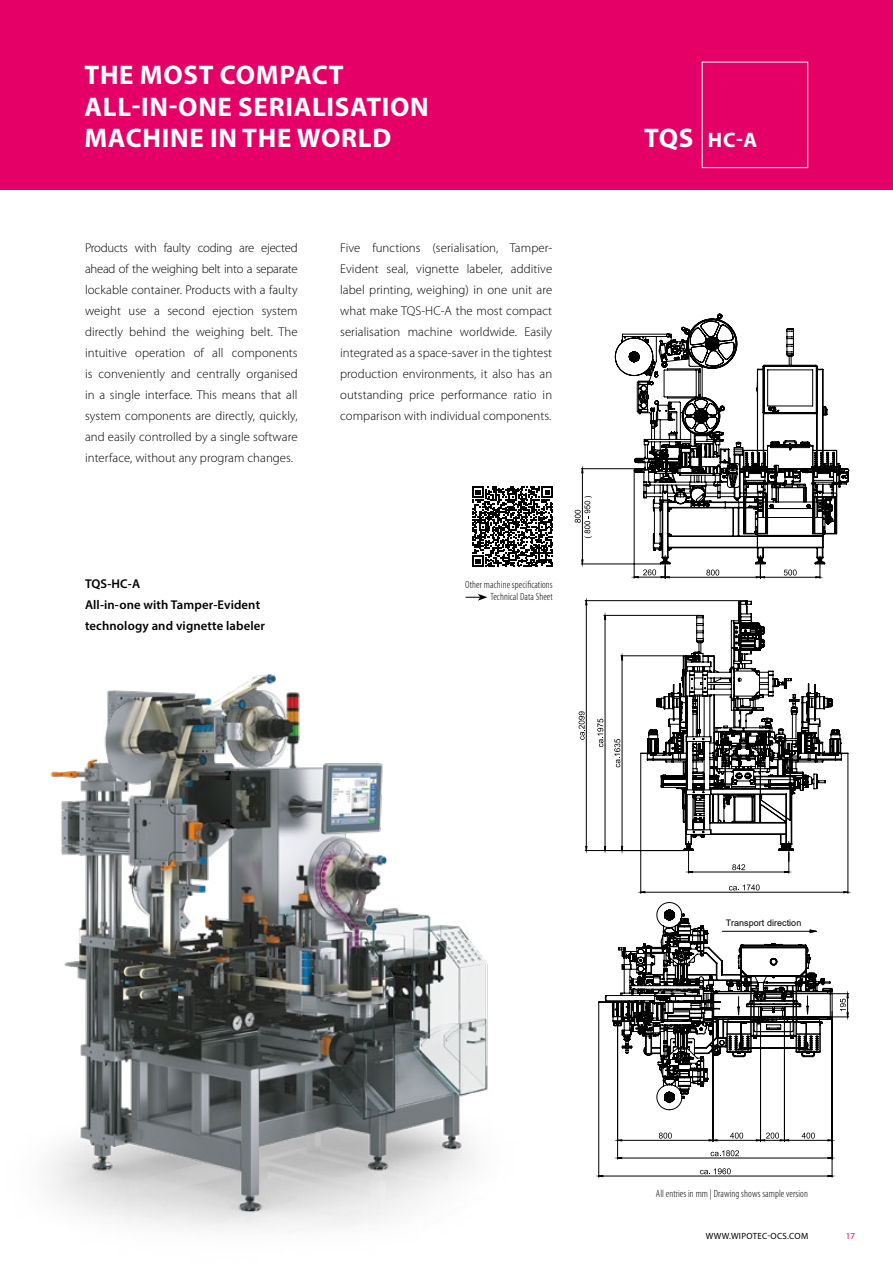
<style>
.page{position:relative;width:893px;height:1263px;background:#fff}
.page>*{position:absolute;margin:0;border:0;box-sizing:border-box;transform-origin:0 0}
.t1{font:700 27px/31.5px "Myriad Pro";letter-spacing:.025em;color:#fff}
.t2{font:700 21px "Myriad Pro";color:#fff}
.t3{font:300 12.75px/21px "Myriad Pro";letter-spacing:.005em;color:#000;text-align:justify}
.t4{font:600 12.75px/21px "Myriad Pro";letter-spacing:.01em;color:#000}
.t5{font:300 condensed 10.5px/12.6px "Myriad Pro";letter-spacing:.01em;color:#000;text-align:right}
.t6{font:9px "Myriad Pro";letter-spacing:.03em;color:#000}
.t7{font:9px "Arial";letter-spacing:.005em;color:#000}
.t8{font:9px "Myriad Pro";color:#e50068}
.s1{font-size:27px}
</style>
<div class="page">
<img style="left:48px;top:674px;width:598px;height:556px">
<svg style="left:472px;top:486px;width:81px;height:81px"></svg>
<div style="left:0;top:0;width:893px;height:189px;background:#e50068"></div>
<svg style="left:615px;top:313px;width:234px;height:221px"></svg>
<svg style="left:575px;top:442px;width:262px;height:136px"></svg>
<svg style="left:579px;top:711px;width:6px;height:29px"></svg>
<svg style="left:585px;top:601px;width:263px;height:292px"></svg>
<hr style="left:641px;top:892px;width:207px;height:1px;background:#000">
<hr style="left:640px;top:753px;width:1px;height:140px;background:#000">
<hr style="left:848px;top:753px;width:1px;height:140px;background:#000">
<hr style="left:586px;top:601px;width:1px;height:249px;background:#000">
<hr style="left:585px;top:600px;width:161px;height:1px;background:#000">
<hr style="left:585px;top:850px;width:99px;height:1px;background:#000">
<hr style="left:622px;top:656px;width:1px;height:194px;background:#000">
<hr style="left:621px;top:655px;width:65px;height:1px;background:#000">
<hr style="left:604px;top:615px;width:93px;height:1px;background:#000">
<svg style="left:597px;top:615px;width:9px;height:235px"></svg>
<svg style="left:688px;top:851px;width:101px;height:22px"></svg>
<svg style="left:640px;top:600px;width:208px;height:251px"></svg>
<svg style="left:714px;top:728px;width:77px;height:93px"></svg>
<svg style="left:599px;top:1018px;width:249px;height:159px"></svg>
<hr style="left:618px;top:1158px;width:214px;height:1px;background:#000">
<hr style="left:617px;top:1002px;width:1px;height:157px;background:#000">
<hr style="left:713px;top:1140px;width:47px;height:1px;background:#000">
<hr style="left:784px;top:1140px;width:48px;height:1px;background:#000">
<hr style="left:599px;top:1176px;width:233px;height:1px;background:#000">
<hr style="left:832px;top:1011px;width:1px;height:166px;background:#000">
<hr style="left:598px;top:1002px;width:1px;height:175px;background:#000">
<hr style="left:618px;top:1140px;width:95px;height:1px;background:#000">
<hr style="left:713px;top:1002px;width:1px;height:139px;background:#000">
<hr style="left:784px;top:1016px;width:1px;height:125px;background:#000">
<hr style="left:760px;top:1016px;width:1px;height:125px;background:#000">
<svg style="left:756px;top:1132px;width:33px;height:9px"></svg>
<svg style="left:833px;top:993px;width:16px;height:25px"></svg>
<svg style="left:598px;top:902px;width:235px;height:208px"></svg>
<svg style="left:727px;top:975px;width:93px;height:78px"></svg>
<svg style="left:466px;top:594px;width:21px;height:7px"></svg>
<h1 class="t1" style="left:85px;top:58px;width:346px">THE MOST COMPACT<br>ALL-IN-ONE SERIALISATION<br>MACHINE IN THE WORLD</h1>
<p class="t3" style="left:85px;top:237px;width:214px">Products with faulty coding are ejected ahead of the weighing belt into a separate lockable container. Products with a faulty weight use a second ejection system directly behind the weighing belt. The intuitive operation of all components is conveniently and centrally organised in a single interface. This means that all system components are directly, quickly, and easily controlled by a single software interface, without any program changes.</p>
<p class="t3" style="left:340px;top:237px;width:214px">Five functions (serialisation, Tamper-Evident seal, vignette labeler, additive label printing, weighing) in one unit are what make TQS-HC-A the most compact serialisation machine worldwide. Easily integrated as a space-saver in the tightest production environments, it also has an outstanding price performance ratio in comparison with individual components.</p>
<p class="t4" style="left:85px;top:573px;width:182px">TQS-HC-A<br>All-in-one with Tamper-Evident technology and vignette labeler</p>
<p class="t5" style="left:465px;top:578px;width:89px">Other machine specifications<br>Technical Data Sheet</p>
<h2 class="t2" style="left:644px;top:126px;width:115px"><span class="s1">TQS</span> HC-A</h2>
<p class="t7" style="left:726px;top:917px;width:77px">Transport direction</p>
<p class="t5" style="left:656px;top:1187px;width:154px">All entries in mm | Drawing shows sample version</p>
<p class="t6" style="left:706px;top:1230px;width:104px">WWW.WIPOTEC-OCS.COM</p>
<p class="t8" style="left:846px;top:1230px;width:11px">17</p>
</div>
